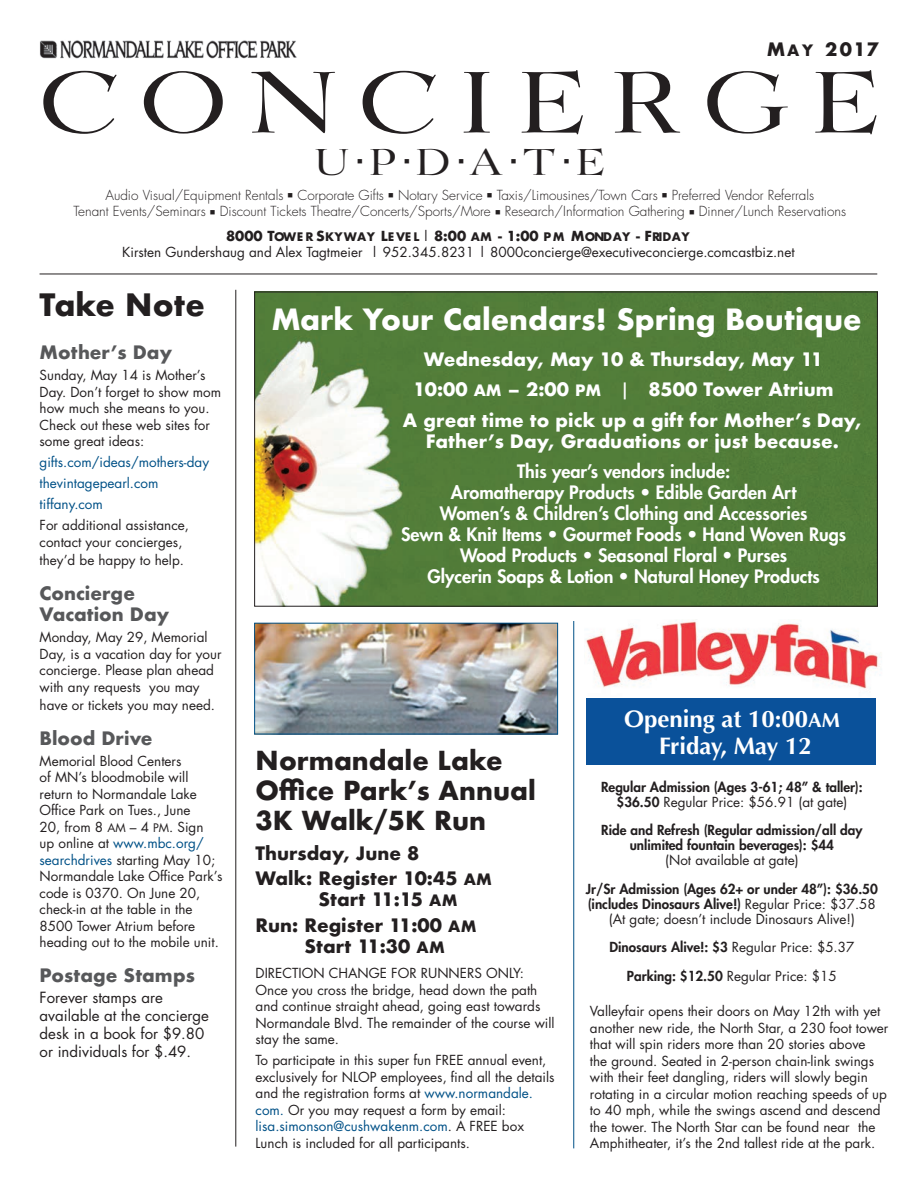
<style>
.page{position:relative;width:918px;height:1188px;background:#fff}
.page>*{position:absolute;margin:0;border:0;box-sizing:border-box;transform-origin:0 0}
.t1{font:84px "Be Lucian";letter-spacing:.23em;color:#231f20;scale:1.2 1}
.t2{font:36px "Be Lucian";color:#231f20;scale:1.2 1}
.t3{font:700 30px "Futura";color:#231f20}
.t4{font:700 28.5px "Futura";color:#fff}
.t5{font:700 25.5px/30px "Futura";color:#231f20}
.t6{font:700 24px/27px "Optima";color:#fff;text-align:center}
.t7{font:800 18px/21px "Futura";color:#fff;text-align:center}
.t8{font:700 18px/30px "Futura";color:#fff;text-align:center}
.t9{font:700 18px/25.5px "Futura";color:#231f20}
.t10{font:700 18px/21.6px "Futura";color:#57585a}
.t11{font:18px "Futura Bold SC850";color:#231f20}
.t12{font:15px/18px "Futura";color:#231f20}
.t13{font:13.5px/16.5px "Futura";color:#231f20}
.t14{font:800 13.5px/15px "Futura";color:#231f20;text-align:center}
.t15{font:300 13.5px/16.5px "Futura";color:#231f20;text-align:center}
.t16{font:13.5px/21px "Futura";color:#005187}
.t17{font:11.55px "Futura Bold SC850";letter-spacing:.03em;color:#231f20}
.s1{font-size:15.3px}
.s2{font-size:13.5px}
.s3{font-family:"Futura";font-size:13.5px}
.s4{font-family:"Futura";font-weight:700;font-size:13.5px}
.s5{font-family:"Futura Book SC850";font-size:11.55px}
.s6{color:#005187}
.s7{font-family:"Futura Bold SC850";font-weight:400;font-size:15.3px}
.s8{font-weight:500;font-stretch:condensed}
.s9{font-family:"Optima Bold SC850";font-weight:400;font-size:20.4px}
.s10{font-weight:400}
.s11{font-weight:800}
</style>
<div class="page">
<hr style="left:40px;top:274px;width:837px;height:1px;background:#231f20">
<img style="left:40px;top:40px;width:257px;height:19px">
<hr style="left:235px;top:290px;width:1px;height:857px;background:#231f20">
<img style="left:256px;top:294px;width:620px;height:311px">
<img style="left:256px;top:625px;width:300px;height:107px">
<div style="left:254px;top:623px;width:304px;height:111px;border:1px solid #005187"></div>
<img style="left:586px;top:620px;width:295px;height:69px">
<div style="left:586px;top:698px;width:290px;height:67px;background:#0a519a"></div>
<hr style="left:573px;top:621px;width:1px;height:527px;background:#005187">
<h3 class="t11" style="left:767px;top:36px;width:113px">M<span class="s1">AY</span> 2017</h3>
<h1 class="t1" style="left:39px;top:52px;width:703px">CONCIERGE</h1>
<h2 class="t2" style="left:315px;top:140px;width:244px">U■P■D■A■T■ E</h2>
<p class="t15" style="left:74px;top:187px;width:774px">Audio Visual/Equipment Rentals ■ Corporate Gifts ■ Notary Service ■ Taxis/Limousines/Town Cars ■ Preferred Vendor Referrals<br>Tenant Events/Seminars ■ Discount Tickets Theatre/Concerts/Sports/More ■ Research/Information Gathering ■ Dinner/Lunch Reservations</p>
<p class="t17" style="left:226px;top:228px;width:465px"><span class="s2">8000 T</span>OWE R <span class="s2">S</span>KYWAY <span class="s2">L</span>E VE L <span class="s3">|</span> <span class="s4">8:00</span> AM <span class="s4">- 1:00</span> PM <span class="s2">M</span>ONDAY <span class="s2">- F</span>RIDAY</p>
<p class="t13" style="left:122px;top:244px;width:674px">Kirsten Gundershaug and Alex Tagtmeier | 952.345.8231 | 8000concierge@executiveconcierge.comcastbiz.net</p>
<h3 class="t3" style="left:40px;top:284px;width:167px">Take Note</h3>
<h3 class="t10" style="left:40px;top:342px;width:134px">Mother’s Day</h3>
<p class="t13" style="left:40px;top:367px;width:183px">Sunday, May 14 is Mother’s<br>Day. Don’t forget to show mom how much she means to you.<br>Check out these web sites for some great ideas:</p>
<p class="t16" style="left:40px;top:451px;width:171px">gifts.com/ideas/mothers-day thevintagepearl.com tiffany.com</p>
<p class="t13" style="left:40px;top:517px;width:151px">For additional assistance, contact your concierges,</p>
<p class="t13" style="left:40px;top:551px;width:146px">they’d be happy to help.</p>
<h3 class="t10" style="left:40px;top:582px;width:131px">Concierge<br>Vacation Day</h3>
<p class="t13" style="left:40px;top:629px;width:184px">Monday, May 29, Memorial<br>Day, is a vacation day for your concierge. Please plan ahead with any requests you may</p>
<p class="t13" style="left:40px;top:696px;width:177px">have or tickets you may need.</p>
<h3 class="t10" style="left:40px;top:727px;width:115px">Blood Drive</h3>
<p class="t13" style="left:40px;top:752px;width:184px">Memorial Blood Centers<br>of MN’s bloodmobile will return to Normandale Lake<br>Office Park on Tues., June<br>20, from 8 <span class="s5">AM</span> – 4 <span class="s5">PM</span>. Sign<br>up online at <span class="s6">www.mbc.org/ searchdrives</span> starting May 10;<br>Normandale Lake Office Park’s code is 0370. On June 20, check-in at the table in the<br>8500 Tower Atrium before heading out to the mobile unit.</p>
<h3 class="t10" style="left:40px;top:965px;width:157px">Postage Stamps</h3>
<p class="t12" style="left:40px;top:989px;width:171px">Forever stamps are available at the concierge desk in a book for $9.80 or individuals for $.49.</p>
<h3 class="t4" style="left:271px;top:298px;width:592px">Mark Your Calendars! Spring Boutique</h3>
<h3 class="t8" style="left:413px;top:344px;width:422px">Wednesday, May 10 &amp; Thursday, May 11<br>10:00 <span class="s7">AM</span> – 2:00 <span class="s7">PM</span> <span class="s8">|</span> 8500 Tower Atrium</h3>
<h3 class="t8" style="left:403px;top:409px;width:460px;line-height:21.6px">A great time to pick up a gift for Mother’s Day,<br>Father’s Day, Graduations or just because.</h3>
<p class="t7" style="left:401px;top:460px;width:447px">This year’s vendors include:<br>Aromatherapy Products • Edible Garden Art<br>Women’s &amp; Children’s Clothing and Accessories<br>Sewn &amp; Knit Items • Gourmet Foods • Hand Woven Rugs Wood Products • Seasonal Floral • Purses<br>Glycerin Soaps &amp; Lotion • Natural Honey Products</p>
<h3 class="t5" style="left:256px;top:745px;width:282px">Normandale Lake<br>Office Park’s Annual<br>3K Walk/5K Run</h3>
<h3 class="t9" style="left:256px;top:840px;width:238px">Thursday, June 8<br>Walk: Register 10:45 <span class="s7">AM</span></h3>
<h3 class="t9" style="left:256px;top:887px;width:223px;text-indent:63px">Start 11:15 <span class="s7">AM<br></span>Run: Register 11:00 <span class="s7">AM</span></h3>
<h3 class="t9" style="left:305px;top:933px;width:142px">Start 11:30 <span class="s7">AM</span></h3>
<p class="t13" style="left:256px;top:965px;width:301px">DIRECTION CHANGE FOR RUNNERS ONLY:<br>Once you cross the bridge, head down the path and continue straight ahead, going east towards Normandale Blvd. The remainder of the course will stay the same.</p>
<p class="t13" style="left:256px;top:1052px;width:300px">To participate in this super fun FREE annual event, exclusively for NLOP employees, find all the details and the registration forms at <span class="s6">www.normandale. com.</span> Or you may request a form by email: <span class="s6">lisa.simonson@cushwakenm.com</span>. A FREE box Lunch is included for all participants.</p>
<h3 class="t6" style="left:624px;top:705px;width:217px">Opening at 10:00<span class="s9">am<br></span>Friday, May 12</h3>
<p class="t14" style="left:601px;top:779px;width:263px">Regular Admission (Ages 3-61; 48” &amp; taller): $36.50 <span class="s10">Regular Price: $56.91 (at gate)</span></p>
<p class="t14" style="left:601px;top:823px;width:263px">Ride and Refresh (Regular admission/all day unlimited fountain beverages): $44</p>
<p class="t13" style="left:665px;top:852px;width:135px">(Not available at gate)</p>
<p class="t14" style="left:586px;top:881px;width:293px">Jr/Sr Admission (Ages 62+ or under 48”): $36.50 (includes Dinosaurs Alive!) <span class="s10">Regular Price: $37.58 (At gate; doesn’t include Dinosaurs Alive!)</span></p>
<p class="t13" style="left:609px;top:933px;width:247px;line-height:28.5px;text-align:center"><span class="s11">Dinosaurs Alive!: $3</span> Regular Price: $5.37<br><span class="s11">Parking: $12.50</span> Regular Price: $15</p>
<p class="t13" style="left:590px;top:1003px;width:300px">Valleyfair opens their doors on May 12th with yet another new ride, the North Star, a 230 foot tower that will spin riders more than 20 stories above<br>the ground. Seated in 2-person chain-link swings with their feet dangling, riders will slowly begin rotating in a circular motion reaching speeds of up to 40 mph, while the swings ascend and descend the tower. The North Star can be found near the Amphitheater, it’s the 2nd tallest ride at the park.</p>
</div>
